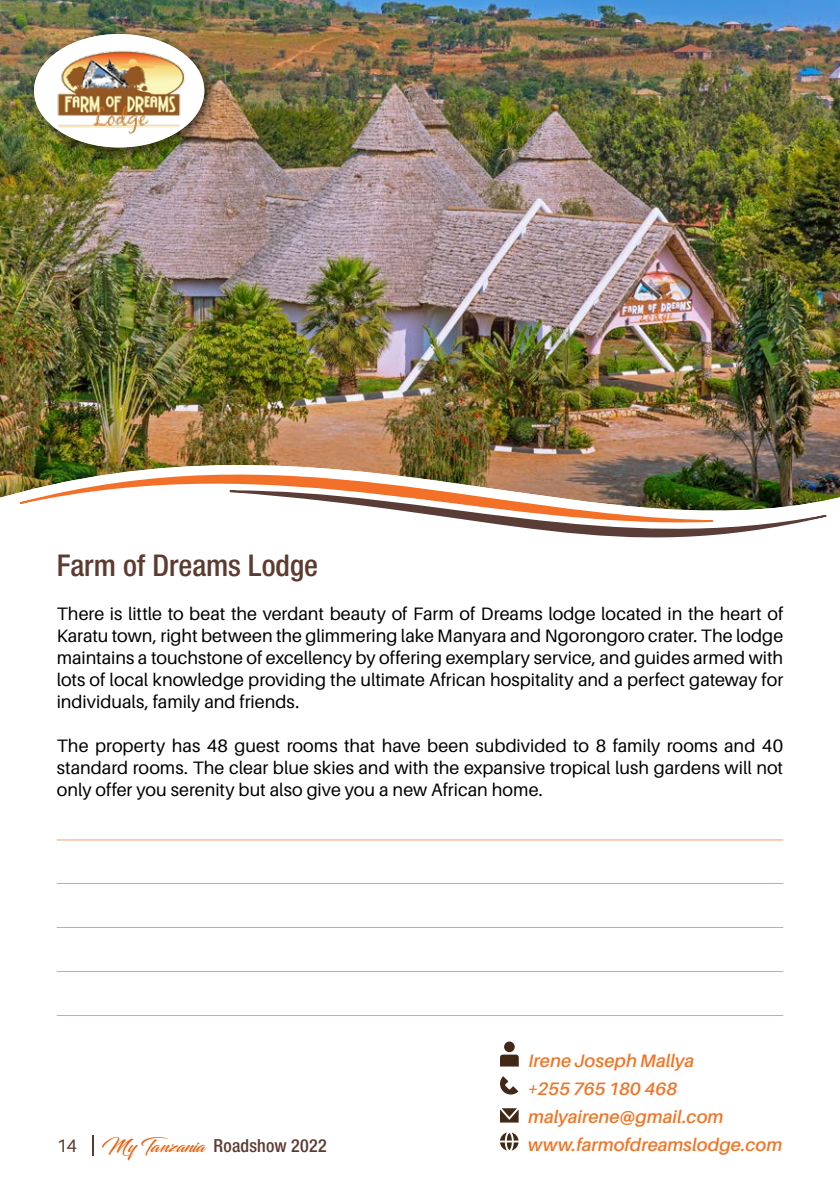
<style>
.page{position:relative;width:840px;height:1191px;background:#fff}
.page>*{position:absolute;margin:0;border:0;box-sizing:border-box;transform-origin:0 0}
.Company_Name{font:500 condensed 30px "Helvetica Neue LT Std";color:#5c3b31}
.Body{font:18px/22px "Aileron";color:#000;text-align:justify}
.Contact_Person{font:italic 600 18px "Aileron";letter-spacing:.005em;color:#f27324}
.t1{font:500 condensed 18px "Helvetica Neue LT Std";letter-spacing:.01em;color:#5c3b31}
.t2{font:18px "Aileron";color:#5c3b31}
.s1{font-family:"Blacksword";font-weight:400;font-stretch:normal;color:#eb5905}
</style>
<div class="page">
<hr style="left:57px;top:839px;width:725px;height:1px;background:#f69d66">
<hr style="left:57px;top:883px;width:725px;height:1px;background:#f69d66">
<hr style="left:57px;top:927px;width:725px;height:1px;background:#f69d66">
<hr style="left:57px;top:971px;width:725px;height:1px;background:#f69d66">
<hr style="left:57px;top:1015px;width:725px;height:1px;background:#f69d66">
<img style="left:0;top:0;width:839px;height:465px">
<div style="left:504px;top:1041px;width:10px;height:11px;background:#422917;border-radius:50%"></div>
<svg style="left:500px;top:1054px;width:18px;height:12px"></svg>
<svg style="left:500px;top:1076px;width:18px;height:19px"></svg>
<svg style="left:500px;top:1108px;width:18px;height:14px"></svg>
<svg style="left:500px;top:1132px;width:18px;height:18px"></svg>
<img style="left:0;top:465px;width:839px;height:35px">
<img style="left:18px;top:465px;width:695px;height:39px">
<svg style="left:228px;top:489px;width:599px;height:49px"></svg>
<div style="left:27px;top:27px;width:192px;height:135px;background:#000;opacity:.3"></div>
<div style="left:34px;top:34px;width:170px;height:113px;background:#fff;border-radius:50%"></div>
<img style="left:50px;top:46px;width:138px;height:89px">
<hr style="left:92px;top:1135px;width:2px;height:20px;background:#5c3b31">
<p class="Company_Name" style="left:57px;top:547px;width:262px">Farm of Dreams Lodge</p>
<p class="Body" style="left:57px;top:602px;width:727px">There is little to beat the verdant beauty of Farm of Dreams lodge located in the heart of Karatu town, right between the glimmering lake Manyara and Ngorongoro crater. The lodge maintains a touchstone of excellency by offering exemplary service, and guides armed with lots of local knowledge providing the ultimate African hospitality and a perfect gateway for individuals, family and friends.</p>
<p class="Body" style="left:57px;top:734px;width:727px">The property has 48 guest rooms that have been subdivided to 8 family rooms and 40 standard rooms. The clear blue skies and with the expansive tropical lush gardens will not only offer you serenity but also give you a new African home.</p>
<p class="Contact_Person" style="left:528px;top:1050px;width:167px">Irene Joseph Mallya</p>
<p class="Contact_Person" style="left:527px;top:1078px;width:151px">+255 765 180 468</p>
<p class="Contact_Person" style="left:528px;top:1106px;width:196px">malyairene@gmail.com</p>
<p class="t2" style="left:57px;top:1135px;width:22px">14</p>
<p class="t1" style="left:101px;top:1134px;width:227px"><span class="s1">My Tanzania</span> Roadshow 2022</p>
<p class="Contact_Person" style="left:528px;top:1134px;width:255px">www.farmofdreamslodge.com</p>
</div>
